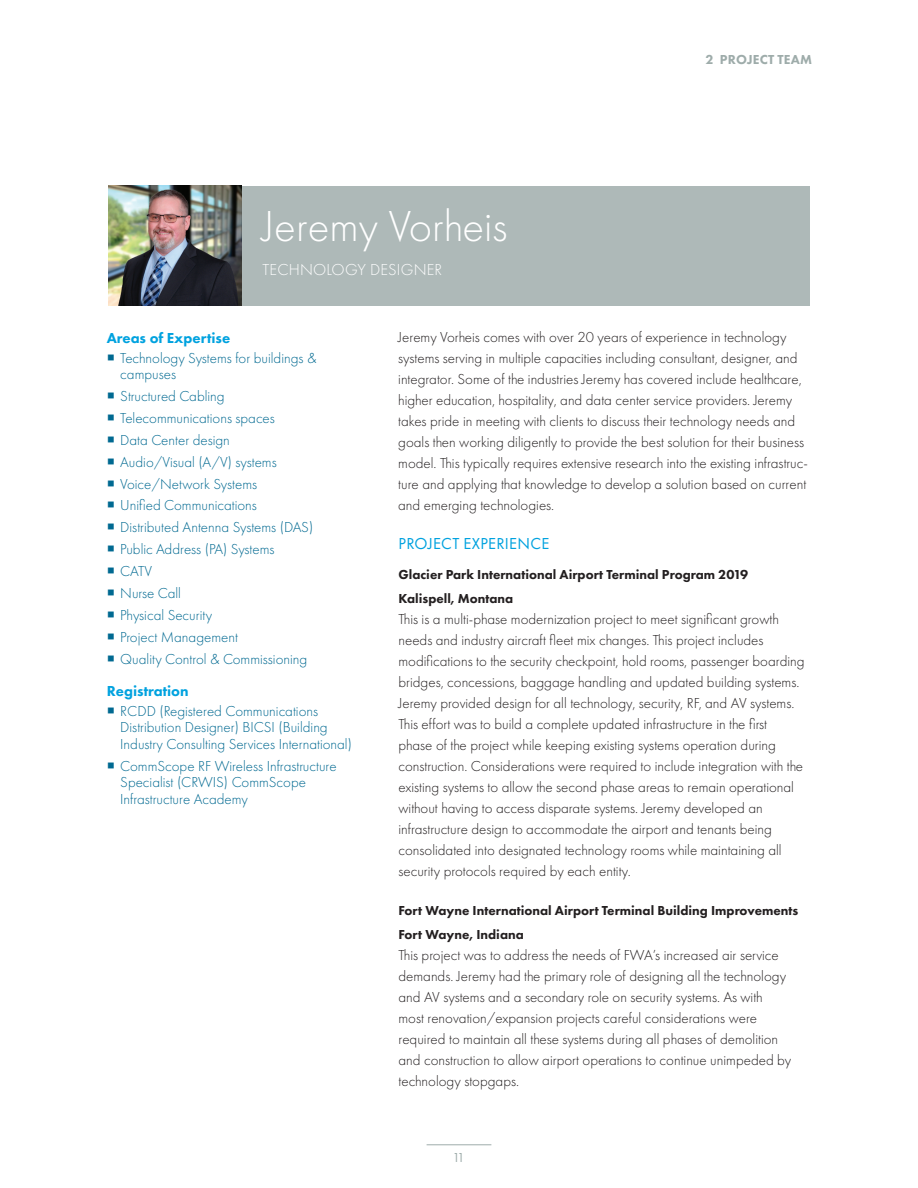
<style>
.page{position:relative;width:918px;height:1188px;background:#fff}
.page>*{position:absolute;margin:0;border:0;box-sizing:border-box;transform-origin:0 0}
.Resume_name_large_wh{font:300 45px "Futura PT";color:#fff}
.Resume_title_white{font:300 16.5px "Futura PT";letter-spacing:.01em;color:#fff}
.Subhead_1{font:16.5px "Futura PT";letter-spacing:.015em;color:#00a2df}
.Subhead_2{font:300 15px/21px "Futura PT";color:#231f20}
.Body_text{font:300 15px/21px "Futura PT";color:#231f20}
.t1{font:300 15px/16.5px "Futura PT";color:#006991}
.Sidebar_heading{font:800 15px "Futura PT";color:#00a2df}
.Subhead_2-2{font:800 13.5px "Futura PT";color:#231f20}
.Section_Headline{font:800 13.5px "Futura PT";letter-spacing:.01em;color:#9eacaa}
.t2{font:13.5px "Futura PT";color:#9eacaa}
</style>
<div class="page">
<hr style="left:427px;top:1144px;width:64px;height:1px;background:#9eacaa">
<div style="left:241px;top:186px;width:569px;height:120px;background:#aeb9b8"></div>
<img style="left:108px;top:185px;width:133px;height:121px">
<p class="Resume_name_large_wh" style="left:262px;top:200px;width:246px">Jeremy Vorheis</p>
<p class="Resume_title_white" style="left:263px;top:260px;width:181px">TECHNOLOGY DESIGNER</p>
<p class="Section_Headline" style="left:705px;top:51px;width:108px">2 PROJECT TEAM</p>
<p class="Sidebar_heading" style="left:107px;top:329px;width:125px">Areas of Expertise</p>
<p class="t1" style="left:120px;top:349px;width:198px">Technology Systems for buildings &amp; campuses</p>
<p class="t1" style="left:120px;top:388px;width:106px">Structured Cabling</p>
<p class="t1" style="left:120px;top:410px;width:156px">Telecommunications spaces</p>
<p class="t1" style="left:120px;top:432px;width:111px">Data Center design</p>
<p class="t1" style="left:120px;top:454px;width:158px">Audio/Visual (A/V) systems</p>
<p class="t1" style="left:120px;top:475px;width:138px">Voice/Network Systems</p>
<p class="t1" style="left:120px;top:497px;width:138px">Unified Communications</p>
<p class="t1" style="left:120px;top:519px;width:194px">Distributed Antenna Systems (DAS)</p>
<p class="t1" style="left:120px;top:541px;width:156px">Public Address (PA) Systems</p>
<p class="t1" style="left:120px;top:563px;width:33px">CATV</p>
<p class="t1" style="left:120px;top:585px;width:62px">Nurse Call</p>
<p class="t1" style="left:120px;top:607px;width:93px">Physical Security</p>
<p class="t1" style="left:120px;top:629px;width:119px">Project Management</p>
<p class="t1" style="left:120px;top:651px;width:189px">Quality Control &amp; Commissioning</p>
<p class="Sidebar_heading" style="left:107px;top:682px;width:83px">Registration</p>
<p class="t1" style="left:120px;top:703px;width:233px">RCDD (Registered Communications<br>Distribution Designer) BICSI (Building<br>Industry Consulting Services International)</p>
<p class="t1" style="left:120px;top:757px;width:218px">CommScope RF Wireless Infrastructure<br>Specialist (CRWIS) CommScope<br>Infrastructure Academy</p>
<p class="Body_text" style="left:398px;top:327px;width:411px">Jeremy Vorheis comes with over 20 years of experience in technology systems serving in multiple capacities including consultant, designer, and integrator. Some of the industries Jeremy has covered include healthcare, higher education, hospitality, and data center service providers. Jeremy takes pride in meeting with clients to discuss their technology needs and goals then working diligently to provide the best solution for their business model. This typically requires extensive research into the existing infrastruc&shy;ture and applying that knowledge to develop a solution based on current and emerging technologies.</p>
<p class="Subhead_1" style="left:399px;top:534px;width:152px">PROJECT EXPERIENCE</p>
<p class="Subhead_2-2" style="left:399px;top:566px;width:351px">Glacier Park International Airport Terminal Program 2019</p>
<p class="Subhead_2-2" style="left:399px;top:590px;width:116px">Kalispell, Montana</p>
<p class="Subhead_2" style="left:399px;top:608px;width:408px">This is a multi-phase modernization project to meet significant growth needs and industry aircraft fleet mix changes. This project includes modifications to the security checkpoint, hold rooms, passenger boarding bridges, concessions, baggage handling and updated building systems.<br>Jeremy provided design for all technology, security, RF, and AV systems.<br>This effort was to build a complete updated infrastructure in the first phase of the project while keeping existing systems operation during construction. Considerations were required to include integration with the existing systems to allow the second phase areas to remain operational without having to access disparate systems. Jeremy developed an infrastructure design to accommodate the airport and tenants being consolidated into designated technology rooms while maintaining all security protocols required by each entity.</p>
<p class="Subhead_2-2" style="left:399px;top:902px;width:401px">Fort Wayne International Airport Terminal Building Improvements</p>
<p class="Subhead_2-2" style="left:399px;top:926px;width:127px">Fort Wayne, Indiana</p>
<p class="Subhead_2" style="left:399px;top:944px;width:394px">This project was to address the needs of FWA’s increased air service demands. Jeremy had the primary role of designing all the technology and AV systems and a secondary role on security systems. As with most renovation/expansion projects careful considerations were required to maintain all these systems during all phases of demolition and construction to allow airport operations to continue unimpeded by technology stopgaps.</p>
<p class="t2" style="left:452px;top:1149px;width:14px">11</p>
</div>
